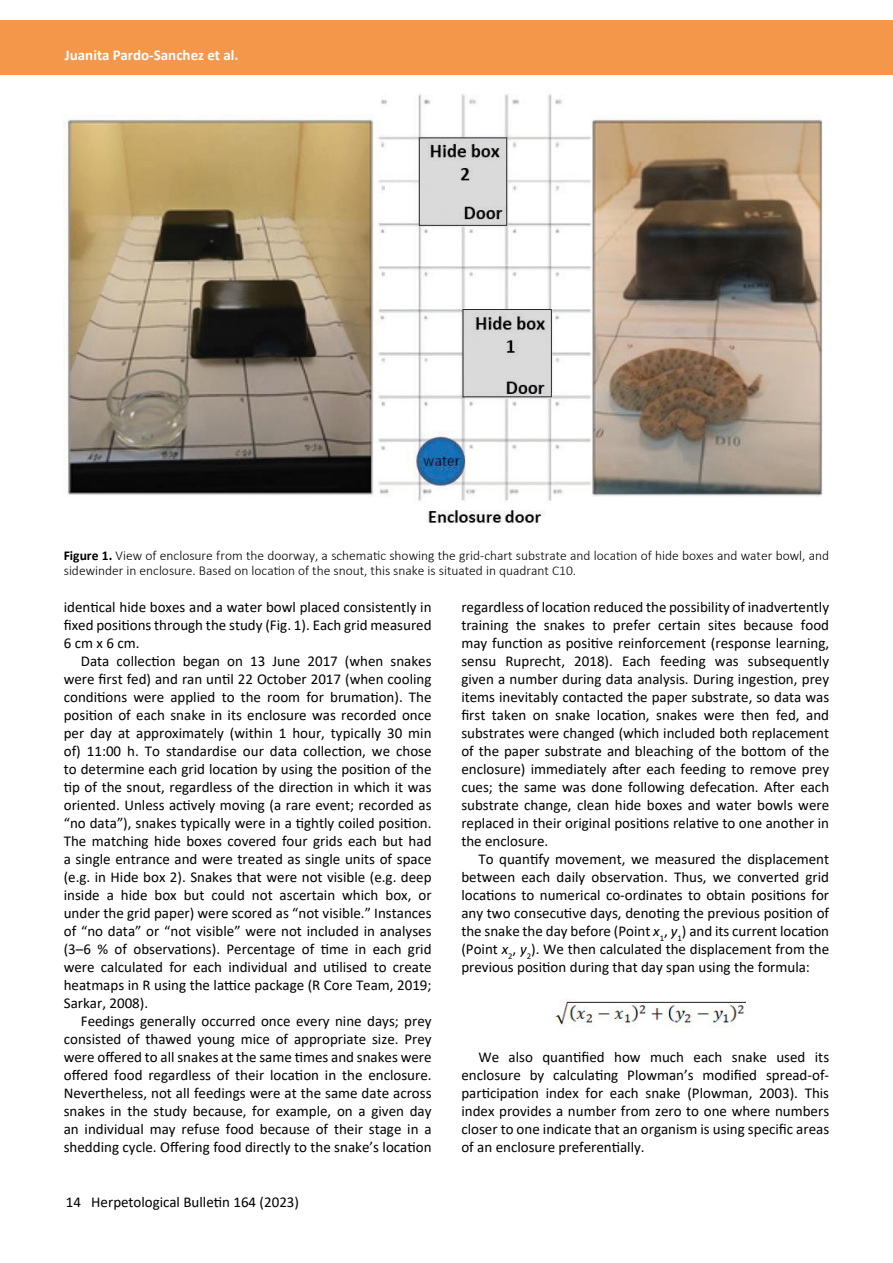
<style>
.page{position:relative;width:893px;height:1263px;background:#fff}
.page>*{position:absolute;margin:0;border:0;box-sizing:border-box;transform-origin:0 0}
.t1{font:15px/18px "Calibri";color:#000;text-align:justify}
.t2{font:700 15px "Calibri";color:#fff}
.t3{font:300 13.5px/15px "Calibri";color:#000}
.s1{font-weight:700}
.s2{font-style:italic}
</style>
<div class="page">
<div style="left:0;top:21px;width:893px;height:54px;background:#f4974b"></div>
<img style="left:552px;top:999px;width:195px;height:28px">
<img style="left:65px;top:94px;width:758px;height:430px">
<p class="t2" style="left:65px;top:44px;width:175px">Juanita Pardo-Sanchez et al.</p>
<p class="t3" style="left:64px;top:548px;width:767px"><span class="s1">Figure 1.</span> View of enclosure from the doorway, a schematic showing the grid-chart substrate and location of hide boxes and water bowl, and sidewinder in enclosure. Based on location of the snout, this snake is situated in quadrant C10.</p>
<p class="t1" style="left:64px;top:598px;width:369px">identical hide boxes and a water bowl placed consistently in fixed positions through the study (Fig. 1). Each grid measured 6 cm x 6 cm.</p>
<p class="t1" style="left:64px;top:652px;width:369px;text-indent:17px">Data collection began on 13 June 2017 (when snakes were first fed) and ran until 22 October 2017 (when cooling conditions were applied to the room for brumation). The position of each snake in its enclosure was recorded once per day at approximately (within 1 hour, typically 30 min of) 11:00 h. To standardise our data collection, we chose to determine each grid location by using the position of the tip of the snout, regardless of the direction in which it was oriented. Unless actively moving (a rare event; recorded as “no data”), snakes typically were in a tightly coiled position.<br>The matching hide boxes covered four grids each but had a single entrance and were treated as single units of space (e.g. in Hide box 2). Snakes that were not visible (e.g. deep inside a hide box but could not ascertain which box, or under the grid paper) were scored as “not visible.” Instances of “no data” or “not visible” were not included in analyses (3–6 % of observations). Percentage of time in each grid were calculated for each individual and utilised to create heatmaps in R using the lattice package (R Core Team, 2019; Sarkar, 2008).</p>
<p class="t1" style="left:64px;top:1012px;width:369px;text-indent:17px">Feedings generally occurred once every nine days; prey consisted of thawed young mice of appropriate size. Prey were offered to all snakes at the same times and snakes were offered food regardless of their location in the enclosure.<br>Nevertheless, not all feedings were at the same date across snakes in the study because, for example, on a given day an individual may refuse food because of their stage in a shedding cycle. Offering food directly to the snake’s location</p>
<p class="t1" style="left:66px;top:1192px;width:235px">14 Herpetological Bulletin 164 (2023)</p>
<p class="t1" style="left:461px;top:598px;width:369px">regardless of location reduced the possibility of inadvertently training the snakes to prefer certain sites because food may function as positive reinforcement (response learning, sensu Ruprecht, 2018). Each feeding was subsequently given a number during data analysis. During ingestion, prey items inevitably contacted the paper substrate, so data was first taken on snake location, snakes were then fed, and substrates were changed (which included both replacement of the paper substrate and bleaching of the bottom of the enclosure) immediately after each feeding to remove prey cues; the same was done following defecation. After each substrate change, clean hide boxes and water bowls were replaced in their original positions relative to one another in the enclosure.</p>
<p class="t1" style="left:461px;top:850px;width:369px;text-indent:17px">To quantify movement, we measured the displacement between each daily observation. Thus, we converted grid locations to numerical co-ordinates to obtain positions for any two consecutive days, denoting the previous position of the snake the day before (Point <span class="s2">x</span><sub>1</sub>, <span class="s2">y</span><sub>1</sub>) and its current location (Point <span class="s2">x</span><sub>2</sub>, <span class="s2">y</span><sub>2</sub>). We then calculated the displacement from the previous position during that day span using the formula:</p>
<p class="t1" style="left:461px;top:1048px;width:369px;text-indent:17px">We also quantified how much each snake used its enclosure by calculating Plowman’s modified spread-of&shy;participation index for each snake (Plowman, 2003). This index provides a number from zero to one where numbers closer to one indicate that an organism is using specific areas of an enclosure preferentially.</p>
</div>
